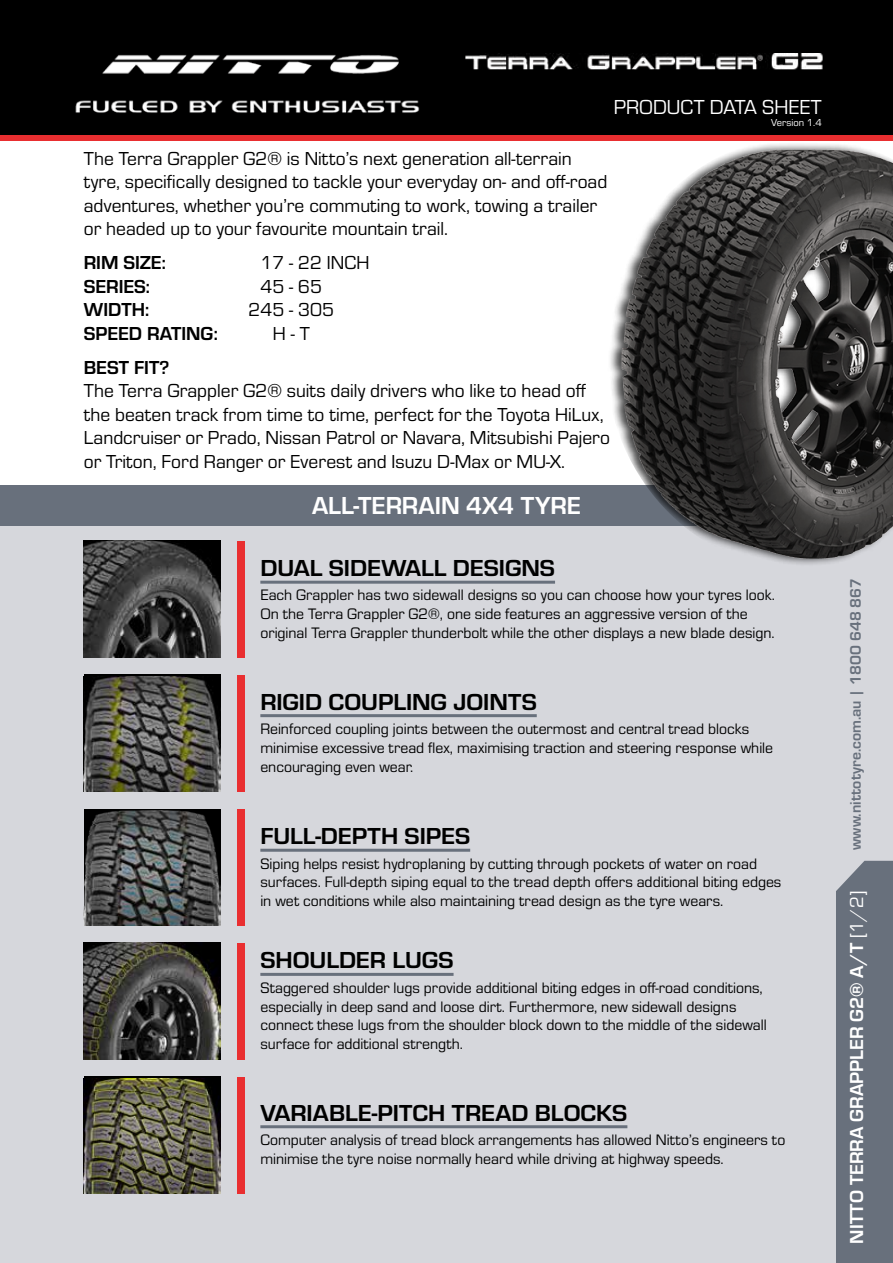
<style>
.page{position:relative;width:893px;height:1263px;background:#fff}
.page>*{position:absolute;margin:0;border:0;box-sizing:border-box;transform-origin:0 0}
.t1{font:700 25.5px "Eurostile";color:#fff}
.t2{font:700 24px "Eurostile";color:#000;scale:1.05 1}
.t3{font:21px "Eurostile";color:#fff}
.t4{font:19.5px/23.4px "Eurostile";color:#000}
.t5{font:700 19.5px "Eurostile";color:#000}
.t6{font:700 19.5px "Eurostile";color:#fff}
.t7{font:15.75px/18.9px "Eurostile";color:#000}
.t8{font:700 15.75px "Eurostile";color:#68707c}
.t9{font:10.5px "Eurostile";color:#fff}
.s1{font-weight:400}
</style>
<div class="page">
<div style="left:0;top:504px;width:893px;height:759px;background:#d6d7dc"></div>
<div style="left:836px;top:861px;width:57px;height:402px;background:#68707c"></div>
<div style="left:0;top:485px;width:893px;height:40px;background:#68707c"></div>
<div style="left:0;top:133px;width:893px;height:8px;background:#e92e30"></div>
<div style="left:0;top:0;width:893px;height:135px;background:#000"></div>
<img style="left:465px;top:53px;width:358px;height:17px">
<img style="left:75px;top:54px;width:345px;height:59px">
<img style="left:84px;top:540px;width:137px;height:117px">
<img style="left:84px;top:676px;width:137px;height:115px">
<img style="left:84px;top:810px;width:136px;height:115px">
<img style="left:84px;top:943px;width:137px;height:116px">
<img style="left:84px;top:1078px;width:137px;height:115px">
<hr style="left:260px;top:581px;width:295px;height:3px;background:#68707c">
<hr style="left:260px;top:849px;width:210px;height:3px;background:#68707c">
<hr style="left:260px;top:714px;width:277px;height:3px;background:#68707c">
<hr style="left:260px;top:973px;width:194px;height:3px;background:#68707c">
<hr style="left:260px;top:1125px;width:367px;height:3px;background:#68707c">
<div style="left:237px;top:541px;width:7px;height:116px;background:#e92e30"></div>
<div style="left:237px;top:809px;width:7px;height:116px;background:#e92e30"></div>
<div style="left:237px;top:943px;width:7px;height:116px;background:#e92e30"></div>
<div style="left:237px;top:1077px;width:7px;height:116px;background:#e92e30"></div>
<div style="left:237px;top:675px;width:7px;height:116px;background:#e92e30"></div>
<img style="left:604px;top:144px;width:289px;height:420px">
<h3 class="t3" style="left:614px;top:93px;width:210px">PRODUCT DATA SHEET</h3>
<p class="t4" style="left:84px;top:146px;width:525px">The Terra Grappler G2® is Nitto’s next generation all-terrain tyre, specifically designed to tackle your everyday on- and off-road adventures, whether you’re commuting to work, towing a trailer or headed up to your favourite mountain trail.</p>
<p class="t5" style="left:84px;top:249px;width:83px">RIM SIZE:</p>
<p class="t4" style="left:260px;top:251px;width:110px">17 - 22 INCH</p>
<p class="t5" style="left:84px;top:272px;width:68px">SERIES:</p>
<p class="t4" style="left:260px;top:274px;width:63px">45 - 65</p>
<p class="t5" style="left:84px;top:296px;width:67px">WIDTH:</p>
<p class="t4" style="left:248px;top:297px;width:87px">245 - 305</p>
<p class="t5" style="left:84px;top:319px;width:136px">SPEED RATING:</p>
<p class="t4" style="left:273px;top:321px;width:38px">H - T</p>
<p class="t5" style="left:84px;top:353px;width:87px">BEST FIT?</p>
<p class="t4" style="left:84px;top:378px;width:528px">The Terra Grappler G2® suits daily drivers who like to head off the beaten track from time to time, perfect for the Toyota HiLux, Landcruiser or Prado, Nissan Patrol or Navara, Mitsubishi Pajero or Triton, Ford Ranger or Everest and Isuzu D-Max or MU-X.</p>
<h1 class="t1" style="left:312px;top:487px;width:270px">ALL-TERRAIN 4X4 TYRE</h1>
<p class="t9" style="left:771px;top:115px;width:52px">Version 1.4</p>
<h2 class="t2" style="left:260px;top:551px;width:282px">DUAL SIDEWALL DESIGNS</h2>
<p class="t7" style="left:260px;top:585px;width:516px">Each Grappler has two sidewall designs so you can choose how your tyres look.<br>On the Terra Grappler G2®, one side features an aggressive version of the original Terra Grappler thunderbolt while the other displays a new blade design.</p>
<h2 class="t2" style="left:260px;top:684px;width:265px">RIGID COUPLING JOINTS</h2>
<p class="t7" style="left:260px;top:719px;width:514px">Reinforced coupling joints between the outermost and central tread blocks minimise excessive tread flex, maximising traction and steering response while encouraging even wear.</p>
<h2 class="t2" style="left:260px;top:819px;width:201px">FULL-DEPTH SIPES</h2>
<p class="t7" style="left:260px;top:853px;width:523px">Siping helps resist hydroplaning by cutting through pockets of water on road surfaces. Full-depth siping equal to the tread depth offers additional biting edges in wet conditions while also maintaining tread design as the tyre wears.</p>
<h2 class="t2" style="left:260px;top:943px;width:185px">SHOULDER LUGS</h2>
<p class="t7" style="left:260px;top:977px;width:508px">Staggered shoulder lugs provide additional biting edges in off-road conditions, especially in deep sand and loose dirt. Furthermore, new sidewall designs connect these lugs from the shoulder block down to the middle of the sidewall surface for additional strength.</p>
<h2 class="t2" style="left:260px;top:1095px;width:351px">VARIABLE-PITCH TREAD BLOCKS</h2>
<p class="t7" style="left:260px;top:1130px;width:526px">Computer analysis of tread block arrangements has allowed Nitto’s engineers to minimise the tyre noise normally heard while driving at highway speeds.</p>
<p class="t8" style="left:844px;top:850px;width:273px;rotate:-90deg">www.nittotyre.com.au | 1800 648 867</p>
<p class="t6" style="left:843px;top:1243px;width:354px;rotate:-90deg">NITTO TERRA GRAPPLER G2® A/T <span class="s1">[1/2]</span></p>
</div>
